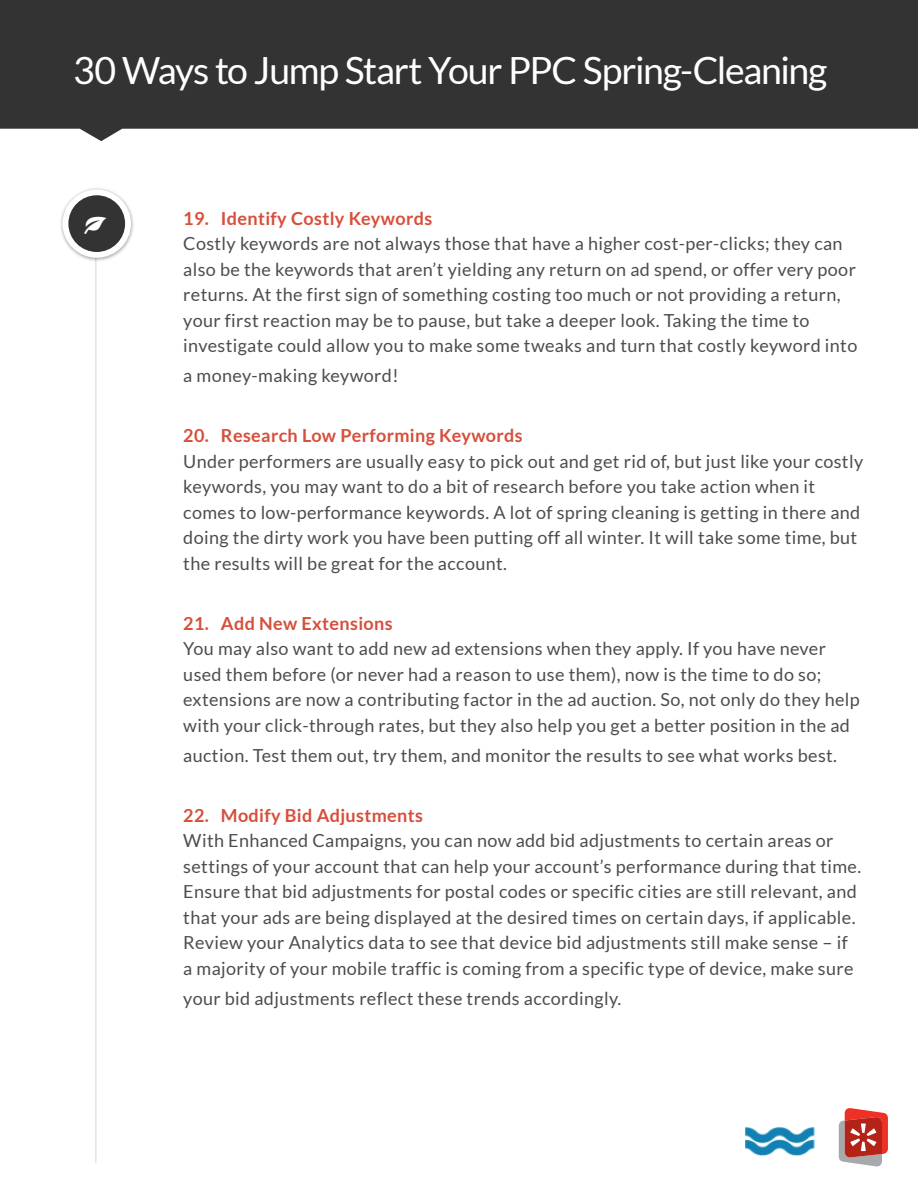
<style>
.page{position:relative;width:918px;height:1188px;background:#fff}
.page>*{position:absolute;margin:0;border:0;box-sizing:border-box;transform-origin:0 0}
.t1{font:46.5px "Entypo";color:#fff}
.t2{font:37.5px "Lato";letter-spacing:-.035em;color:#fff}
.t3{font:18px/25.5px "Lato";letter-spacing:.02em;color:#4d4d4f}
.t4{font:700 18px "Lato";letter-spacing:.02em;color:#d74e3b}
</style>
<div class="page">
<svg style="left:0;top:0;width:918px;height:141px;background:#444445"></svg>
<hr style="left:95px;top:198px;width:2px;height:965px;background:#e2e3e4">
<div style="left:59px;top:186px;width:76px;height:75px;background:#000;opacity:.35"></div>
<div style="left:62px;top:189px;width:69px;height:69px;background:#fff;border-radius:50%"></div>
<div style="left:68px;top:195px;width:57px;height:57px;background:#333334;border-radius:50%"></div>
<svg style="left:838px;top:1108px;width:50px;height:58px"></svg>
<img style="left:746px;top:1127px;width:69px;height:29px">
<h2 class="t2" style="left:73px;top:50px;width:756px">30 Ways to Jump Start Your PPC Spring-Cleaning</h2>
<h1 class="t1" style="left:82px;top:193px;width:28px">G</h1>
<p class="t4" style="left:183px;top:208px;width:250px">19. Identify Costly Keywords</p>
<p class="t3" style="left:183px;top:231px;width:676px">Costly keywords are not always those that have a higher cost-per-clicks; they can also be the keywords that aren’t yielding any return on ad spend, or offer very poor returns. At the first sign of something costing too much or not providing a return, your first reaction may be to pause, but take a deeper look. Taking the time to investigate could allow you to make some tweaks and turn that costly keyword into</p>
<p class="t3" style="left:183px;top:363px;width:217px">a money-making keyword!</p>
<p class="t4" style="left:183px;top:425px;width:341px">20. Research Low Performing Keywords</p>
<p class="t3" style="left:183px;top:448px;width:681px">Under performers are usually easy to pick out and get rid of, but just like your costly keywords, you may want to do a bit of research before you take action when it comes to low-performance keywords. A lot of spring cleaning is getting in there and doing the dirty work you have been putting off all winter. It will take some time, but the results will be great for the account.</p>
<p class="t4" style="left:183px;top:613px;width:211px">21. Add New Extensions</p>
<p class="t3" style="left:183px;top:636px;width:678px">You may also want to add new ad extensions when they apply. If you have never used them before (or never had a reason to use them), now is the time to do so; extensions are now a contributing factor in the ad auction. So, not only do they help with your click-through rates, but they also help you get a better position in the ad</p>
<p class="t3" style="left:183px;top:742px;width:655px">auction. Test them out, try them, and monitor the results to see what works best.</p>
<p class="t4" style="left:183px;top:805px;width:241px">22. Modify Bid Adjustments</p>
<p class="t3" style="left:183px;top:828px;width:679px">With Enhanced Campaigns, you can now add bid adjustments to certain areas or settings of your account that can help your account’s performance during that time.<br>Ensure that bid adjustments for postal codes or specific cities are still relevant, and that your ads are being displayed at the desired times on certain days, if applicable.<br>Review your Analytics data to see that device bid adjustments still make sense – if a majority of your mobile traffic is coming from a specific type of device, make sure</p>
<p class="t3" style="left:183px;top:985px;width:440px">your bid adjustments reflect these trends accordingly.</p>
</div>
